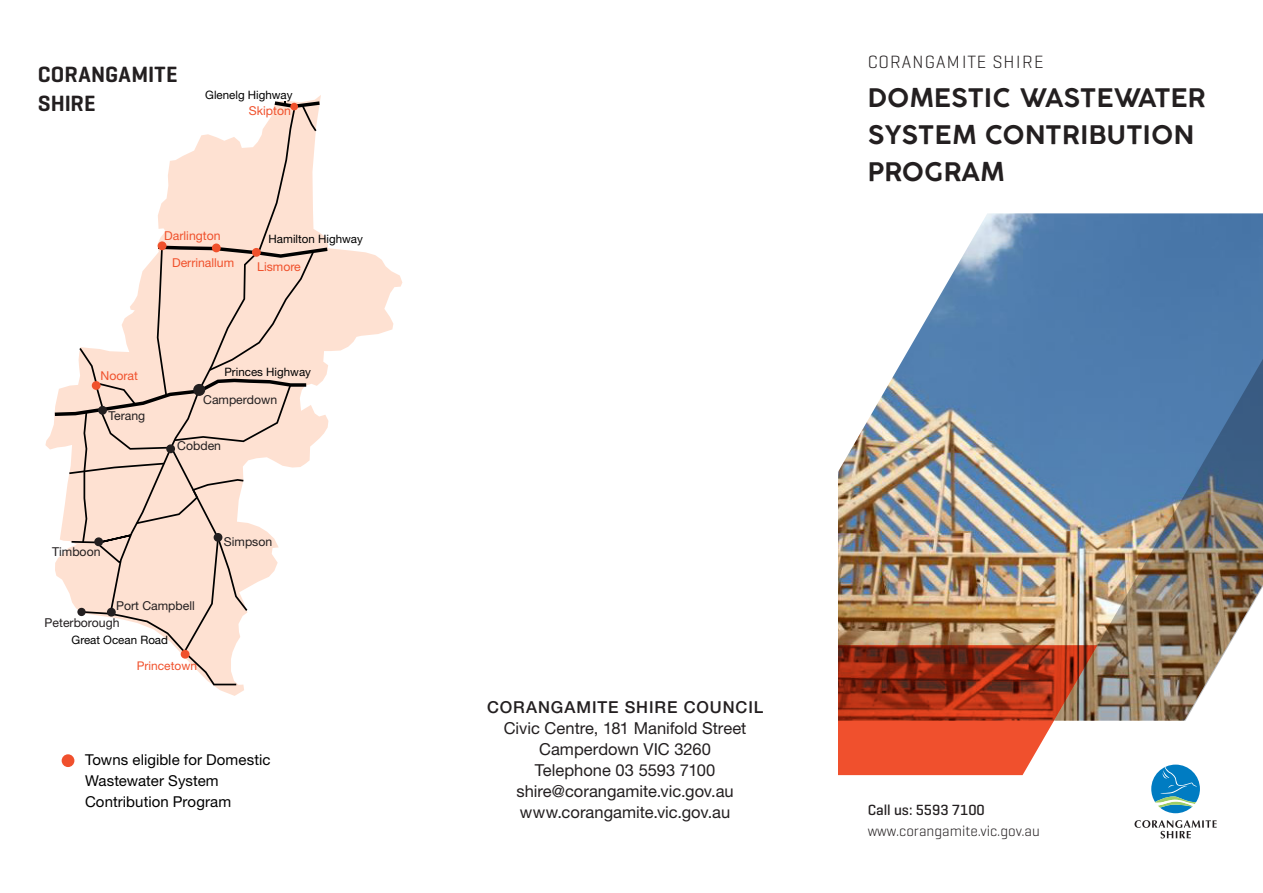
<style>
.page{position:relative;width:1263px;height:893px;background:#fff}
.page>*{position:absolute;margin:0;border:0;box-sizing:border-box;transform-origin:0 0}
.t1{font:700 25.5px/37.2px "Coco Gothic";letter-spacing:.025em;color:#231f20}
.Address_details{font:600 22.5px/28.5px "Geogrotesque";letter-spacing:.005em;color:#231f20}
.t2{font:300 18.15px "Geogrotesque";letter-spacing:.07em;color:#231f20}
.Address_details-2{font:16.5px "Helvetica Neue LT Std";color:#231f20}
.Address_details-3{font:500 16.5px "Helvetica Neue LT Std";letter-spacing:.055em;color:#231f20}
.Body_copy_intro_bold{font:15px/21px "Helvetica Neue LT Std";letter-spacing:.005em;color:#000}
.t3{font:300 15px "Geogrotesque";color:#231f20}
.t4{font:500 15px "Geogrotesque";color:#231f20}
.t5{font:12.3px "Helvetica Neue LT Std";color:#231f20}
.t6{font:12.3px "Helvetica Neue LT Std";color:#f0512c}
.t7{font:12px "Helvetica Neue LT Std";color:#f0512c}
.t8{font:11.55px "Helvetica Neue LT Std";color:#000}
</style>
<div class="page">
<img style="left:838px;top:213px;width:216px;height:432px">
<img style="left:1054px;top:213px;width:209px;height:508px">
<svg style="left:838px;top:645px;width:259px;height:130px;background:#be4f36"></svg>
<svg style="left:1134px;top:820px;width:82px;height:18px"></svg>
<svg style="left:1151px;top:765px;width:49px;height:48px"></svg>
<svg style="left:45px;top:95px;width:357px;height:601px"></svg>
<svg style="left:97px;top:104px;width:199px;height:581px"></svg>
<svg style="left:212px;top:243px;width:9px;height:9px"></svg>
<div style="left:181px;top:650px;width:9px;height:9px;background:#f0512c;border-radius:50%"></div>
<svg style="left:158px;top:241px;width:9px;height:9px"></svg>
<svg style="left:275px;top:101px;width:45px;height:30px"></svg>
<svg style="left:55px;top:245px;width:272px;height:409px"></svg>
<div style="left:62px;top:754px;width:12px;height:13px;background:#f0502d;border-radius:50%"></div>
<p class="Address_details" style="left:38px;top:60px;width:141px">CORANGAMITE<br>SHIRE</p>
<p class="t8" style="left:205px;top:88px;width:89px">Glenelg Highway</p>
<p class="t6" style="left:249px;top:103px;width:43px">Skipton</p>
<p class="t6" style="left:164px;top:228px;width:58px">Darlington</p>
<p class="t6" style="left:172px;top:256px;width:64px">Derrinallum</p>
<p class="t6" style="left:257px;top:260px;width:45px">Lismore</p>
<p class="t8" style="left:269px;top:232px;width:96px">Hamilton Highway</p>
<p class="t6" style="left:101px;top:369px;width:39px">Noorat</p>
<p class="t5" style="left:109px;top:408px;width:38px">Terang</p>
<p class="t8" style="left:224px;top:365px;width:88px">Princes Highway</p>
<p class="t5" style="left:203px;top:392px;width:75px">Camperdown</p>
<p class="t5" style="left:177px;top:439px;width:45px">Cobden</p>
<p class="t5" style="left:52px;top:545px;width:50px">Timboon</p>
<p class="t5" style="left:224px;top:534px;width:50px">Simpson</p>
<p class="t5" style="left:116px;top:599px;width:80px">Port Campbell</p>
<p class="t5" style="left:45px;top:615px;width:76px">Peterborough</p>
<p class="t8" style="left:72px;top:633px;width:98px">Great Ocean Road</p>
<p class="t7" style="left:137px;top:658px;width:62px">Princetown</p>
<p class="Body_copy_intro_bold" style="left:85px;top:749px;width:187px">Towns eligible for Domestic<br>Wastewater System<br>Contribution Program</p>
<p class="t2" style="left:868px;top:50px;width:177px">CORANGAMITE SHIRE</p>
<p class="t1" style="left:868px;top:79px;width:339px">DOMESTIC WASTEWATER<br>SYSTEM CONTRIBUTION</p>
<p class="t1" style="left:868px;top:153px;width:138px">PROGRAM</p>
<p class="Address_details-3" style="left:487px;top:698px;width:278px">CORANGAMITE SHIRE COUNCIL</p>
<p class="Address_details-2" style="left:504px;top:719px;width:244px">Civic Centre, 181 Manifold Street</p>
<p class="Address_details-2" style="left:539px;top:740px;width:173px">Camperdown VIC 3260</p>
<p class="Address_details-2" style="left:535px;top:761px;width:182px">Telephone 03 5593 7100</p>
<p class="Address_details-2" style="left:516px;top:782px;width:219px">shire@corangamite.vic.gov.au</p>
<p class="Address_details-2" style="left:520px;top:803px;width:212px">www.corangamite.vic.gov.au</p>
<p class="t4" style="left:868px;top:800px;width:119px">Call us: 5593 7100</p>
<p class="t3" style="left:868px;top:821px;width:174px">www.corangamite.vic.gov.au</p>
</div>
